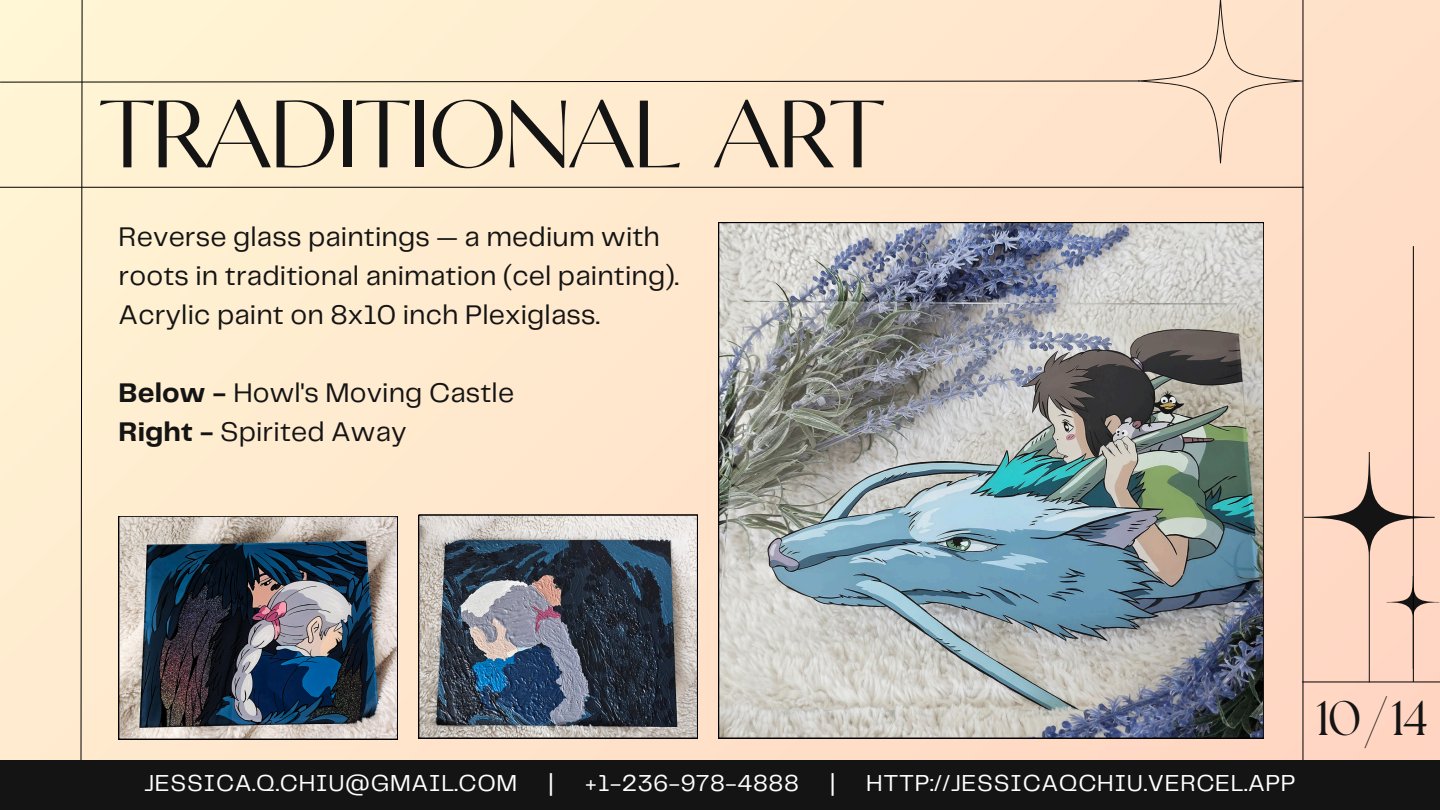
<style>
.page{position:relative;width:1440px;height:810px;background:#fff}
.page>*{position:absolute;margin:0;border:0;box-sizing:border-box;transform-origin:0 0}
.t1{font:95.3px "Circe Contrast";letter-spacing:-.04em;color:#141414}
.t2{font:48.5px "The Seasons";color:#141414}
.t3{font:28px/39px "Telegraf";letter-spacing:.005em;color:#141414}
.t4{font:24px "Telegraf";letter-spacing:.025em;color:#fff}
.s1{font-weight:700}
</style>
<div class="page">
<hr style="left:1303px;top:682px;width:137px;height:1px;background:#000">
<div style="left:0;top:761px;width:1440px;height:49px;background:#141414"></div>
<img style="left:0;top:0;width:1439px;height:761px">
<hr style="left:1413px;top:246px;width:1px;height:436px;background:#000">
<p class="t1" style="left:100px;top:79px;width:786px">TRADITIONAL ART</p>
<p class="t3" style="left:119px;top:219px;width:562px">Reverse glass paintings — a medium with roots in traditional animation (cel painting).<br>Acrylic paint on 8x10 inch Plexiglass.</p>
<p class="t3" style="left:119px;top:375px;width:397px"><span class="s1">Below -</span> Howl's Moving Castle<br><span class="s1">Right -</span> Spirited Away</p>
<p class="t4" style="left:144px;top:773px;width:375px">JESSICA.Q.CHIU@GMAIL.COM</p>
<p class="t4" style="left:548px;top:773px;width:7px">|</p>
<p class="t4" style="left:585px;top:773px;width:216px">+1-236-978-4888</p>
<p class="t4" style="left:830px;top:773px;width:7px">|</p>
<p class="t4" style="left:866px;top:773px;width:431px">HTTP://JESSICAQCHIU.VERCEL.APP</p>
<p class="t2" style="left:1316px;top:696px;width:113px">10/14</p>
</div>
